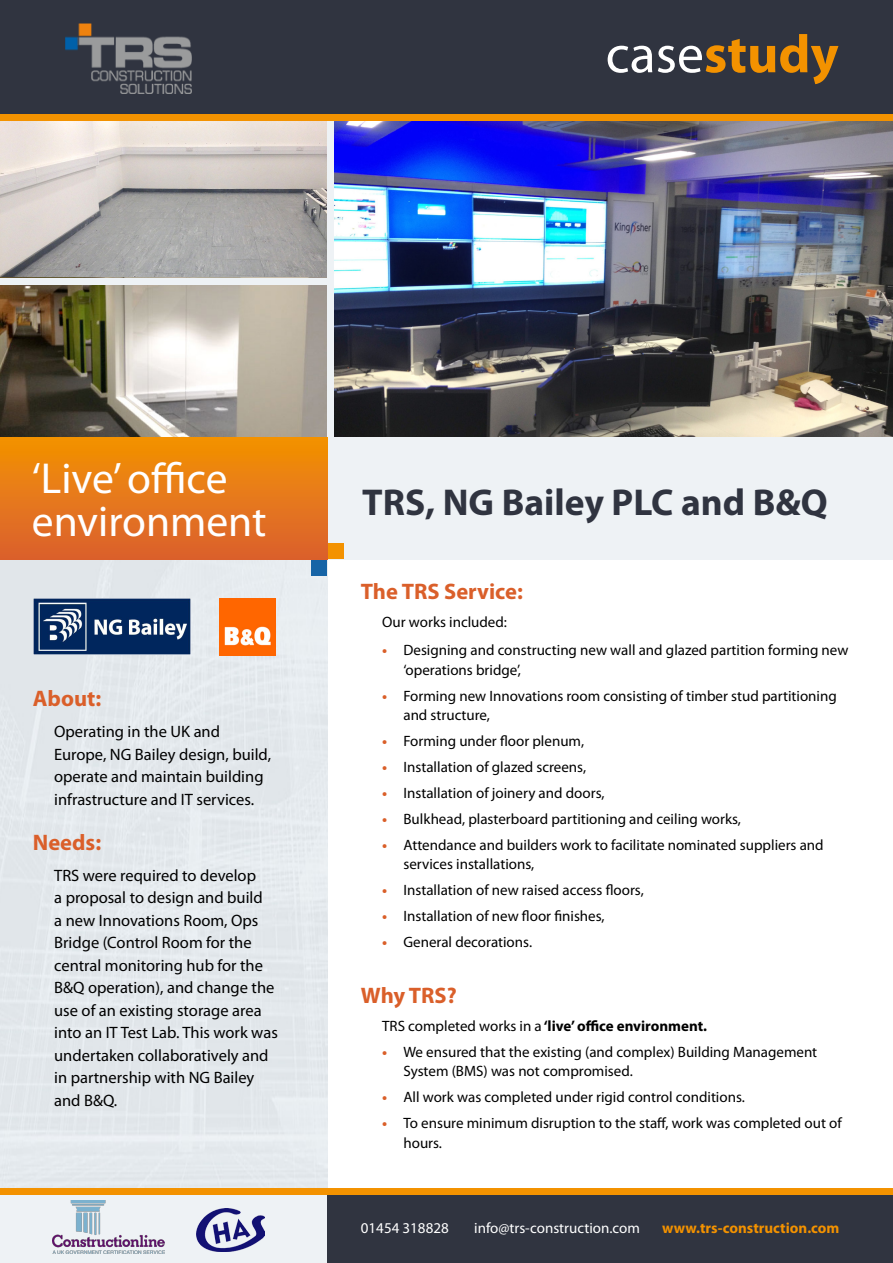
<style>
.page{position:relative;width:893px;height:1263px;background:#fff}
.page>*{position:absolute;margin:0;border:0;box-sizing:border-box;transform-origin:0 0}
.t1{font:700 53.85px "Myriad Pro";color:#f39200}
.t2{font:43.5px/43.5px "Myriad Pro";color:#fff}
.t3{font:700 37.5px "Myriad Pro";color:#303440}
.t4{font:700 22.5px "Myriad Pro";color:#da5f2a}
.t5{font:16.5px/22.5px "Myriad Pro";color:#000}
.t6{font:15px/19.5px "Myriad Pro";color:#000}
.t7{font:700 15px "Myriad Pro";color:#000}
.t8{font:15px "Myriad Pro";color:#fff}
.t9{font:700 15px "Myriad Pro";color:#f39200}
.s1{font-weight:400;color:#fff}
.s2{font-weight:700;color:#da5f2a}
.s3{font-weight:400}
</style>
<div class="page">
<img style="left:0;top:121px;width:327px;height:156px">
<img style="left:0;top:277px;width:327px;height:160px">
<img style="left:334px;top:121px;width:559px;height:316px">
<div style="left:327px;top:118px;width:7px;height:327px;background:#eef2f5"></div>
<div style="left:0;top:278px;width:334px;height:7px;background:#eef2f5"></div>
<div style="left:0;top:560px;width:327px;height:628px;background:#e3e8ec"></div>
<div style="left:0;top:0;width:893px;height:115px;background:#303440"></div>
<div style="left:0;top:1194px;width:893px;height:69px;background:#eef2f5"></div>
<div style="left:327px;top:1194px;width:566px;height:69px;background:#303440"></div>
<div style="left:0;top:1188px;width:893px;height:6px;background:#f39200"></div>
<img style="left:66px;top:23px;width:126px;height:71px">
<img style="left:219px;top:599px;width:57px;height:56px">
<div style="left:0;top:114px;width:893px;height:7px;background:#f39200"></div>
<img style="left:34px;top:598px;width:157px;height:57px">
<div style="left:319px;top:437px;width:574px;height:123px;background:#eef2f5"></div>
<div style="left:0;top:437px;width:327px;height:123px;background:linear-gradient(to bottom,#f39201,#da5f30)"></div>
<div style="left:312px;top:560px;width:15px;height:15px;background:#1664a6"></div>
<div style="left:328px;top:544px;width:16px;height:15px;background:#f39200"></div>
<img style="left:52px;top:1201px;width:112px;height:52px">
<img style="left:197px;top:1208px;width:68px;height:43px">
<h1 class="t1" style="left:606px;top:19px;width:235px"><span class="s1">case</span>study</h1>
<h2 class="t2" style="left:32px;top:456px;width:236px">‘Live’ office environment</h2>
<h3 class="t4" style="left:33px;top:684px;width:70px">About:</h3>
<p class="t5" style="left:54px;top:720px;width:218px">Operating in the UK and<br>Europe, NG Bailey design, build, operate and maintain building infrastructure and IT services.</p>
<h3 class="t4" style="left:33px;top:827px;width:70px">Needs:</h3>
<p class="t5" style="left:54px;top:863px;width:225px">TRS were required to develop<br>a proposal to design and build<br>a new Innovations Room, Ops<br>Bridge (Control Room for the central monitoring hub for the<br>B&amp;Q operation), and change the use of an existing storage area into an IT Test Lab. This work was undertaken collaboratively and in partnership with NG Bailey and B&amp;Q.</p>
<h3 class="t3" style="left:362px;top:477px;width:467px">TRS, NG Bailey PLC and B&amp;Q</h3>
<h3 class="t4" style="left:361px;top:577px;width:164px">The TRS Service:</h3>
<p class="t6" style="left:382px;top:612px;width:126px">Our works included:</p>
<p class="t6" style="left:403px;top:640px;width:447px;text-indent:-21px"><span class="s2">•</span> Designing and constructing new wall and glazed partition forming new ‘operations bridge’,</p>
<p class="t6" style="left:403px;top:686px;width:435px;text-indent:-21px"><span class="s2">•</span> Forming new Innovations room consisting of timber stud partitioning and structure,</p>
<p class="t6" style="left:382px;top:731px;width:204px"><span class="s2">•</span> Forming under floor plenum,</p>
<p class="t6" style="left:382px;top:757px;width:205px"><span class="s2">•</span> Installation of glazed screens,</p>
<p class="t6" style="left:382px;top:783px;width:224px"><span class="s2">•</span> Installation of joinery and doors,</p>
<p class="t6" style="left:382px;top:809px;width:360px"><span class="s2">•</span> Bulkhead, plasterboard partitioning and ceiling works,</p>
<p class="t6" style="left:403px;top:835px;width:422px;text-indent:-21px"><span class="s2">•</span> Attendance and builders work to facilitate nominated suppliers and services installations,</p>
<p class="t6" style="left:382px;top:880px;width:263px"><span class="s2">•</span> Installation of new raised access floors,</p>
<p class="t6" style="left:382px;top:906px;width:224px"><span class="s2">•</span> Installation of new floor finishes,</p>
<p class="t6" style="left:382px;top:932px;width:151px"><span class="s2">•</span> General decorations.</p>
<h3 class="t4" style="left:361px;top:981px;width:97px">Why TRS?</h3>
<p class="t7" style="left:382px;top:1016px;width:326px"><span class="s3">TRS completed works in a</span> ‘live’ office environment.</p>
<p class="t6" style="left:403px;top:1042px;width:415px;text-indent:-21px"><span class="s2">•</span> We ensured that the existing (and complex) Building Management<br>System (BMS) was not compromised.</p>
<p class="t6" style="left:382px;top:1087px;width:364px"><span class="s2">•</span> All work was completed under rigid control conditions.</p>
<p class="t6" style="left:403px;top:1113px;width:440px;text-indent:-21px"><span class="s2">•</span> To ensure minimum disruption to the staff, work was completed out of hours.</p>
<p class="t8" style="left:361px;top:1218px;width:89px">01454 318828</p>
<p class="t8" style="left:474px;top:1218px;width:167px">info@trs-construction.com</p>
<p class="t9" style="left:662px;top:1218px;width:179px">www.trs-construction.com</p>
</div>
